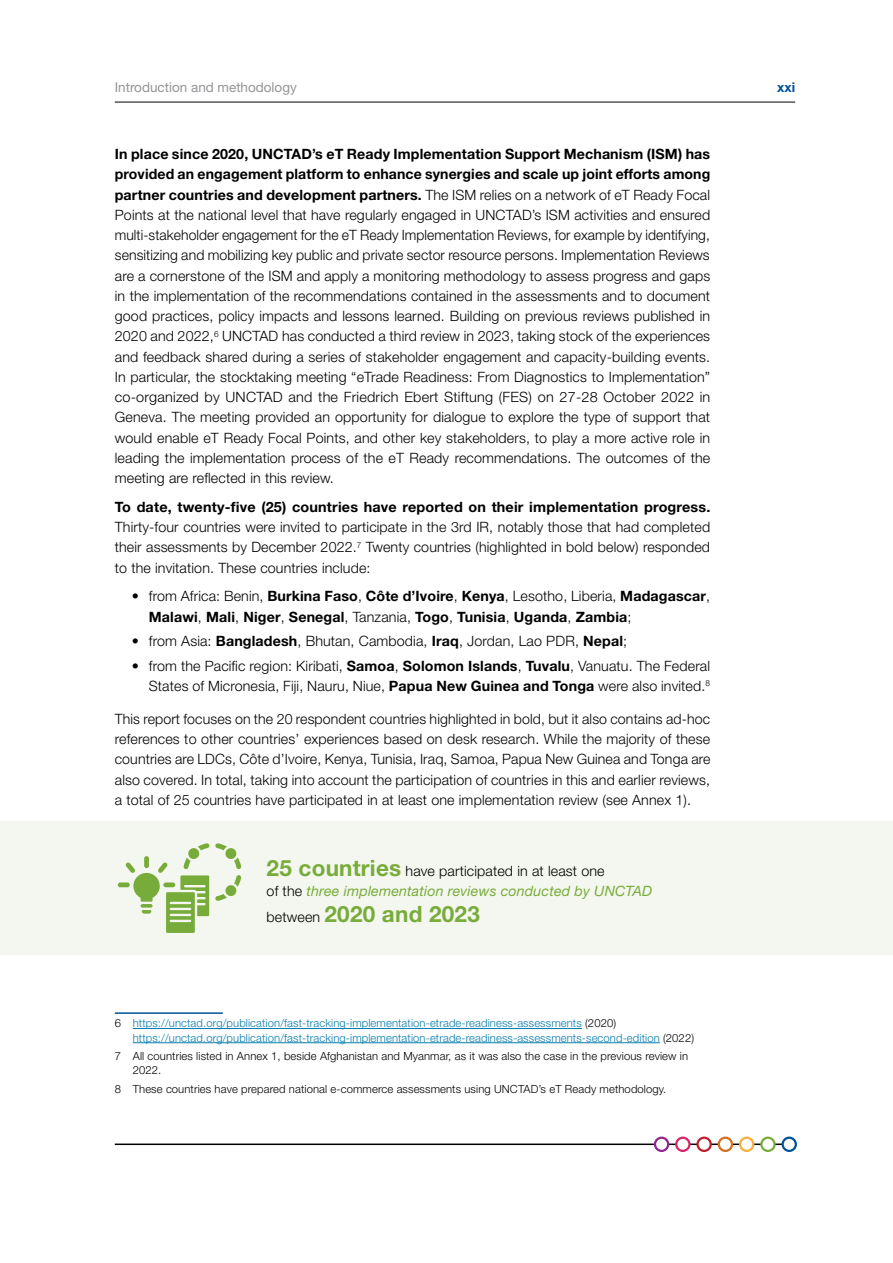
<style>
.page{position:relative;width:893px;height:1263px;background:#fff}
.page>*{position:absolute;margin:0;border:0;box-sizing:border-box;transform-origin:0 0}
.body{font:700 22.5px "Helvetica Neue LT Std";letter-spacing:.01em;color:#78ac3a}
.body-2{font:300 14.25px/20.2px "Helvetica Neue LT Std";letter-spacing:.01em;color:#000;text-align:justify}
.t1{font:700 14.25px/20.2px "Helvetica Neue LT Std";letter-spacing:.01em;color:#000}
.body-3{font:italic 14.25px/20.2px "Helvetica Neue LT Std";letter-spacing:.01em;color:#78ac3a}
.t2{font:13.5px "Helvetica Neue LT Std";color:#939598}
.t3{font:700 13.5px "Helvetica Neue LT Std";color:#00529c}
.Footnote{font:300 11.25px/14.2px "Helvetica Neue LT Std";letter-spacing:.01em;color:#087daf}
.Footnote-2{font:300 11.25px/14.2px "Helvetica Neue LT Std";letter-spacing:.01em;color:#000}
.s1{font-weight:700}
.s2{font-weight:300}
.s3{font-weight:700;font-style:normal;font-size:22.5px}
.s4{font-weight:300;font-style:normal;color:#000}
.s5{font-weight:300;font-size:14.25px;color:#000}
.s6{color:#000}
</style>
<div class="page">
<hr style="left:115px;top:102px;width:680px;height:1px;background:#000">
<hr style="left:115px;top:1143px;width:680px;height:2px;background:#000">
<svg style="left:783px;top:1138px;width:13px;height:13px"></svg>
<div style="left:781px;top:1136px;width:16px;height:16px;border:2px solid #00529c;border-radius:50%"></div>
<svg style="left:761px;top:1138px;width:13px;height:13px"></svg>
<div style="left:760px;top:1136px;width:16px;height:16px;border:2px solid #78ac3a;border-radius:50%"></div>
<svg style="left:740px;top:1138px;width:13px;height:13px"></svg>
<div style="left:739px;top:1136px;width:15px;height:16px;border:2px solid #f8af41;border-radius:50%"></div>
<svg style="left:719px;top:1138px;width:13px;height:13px"></svg>
<div style="left:718px;top:1136px;width:15px;height:16px;border:2px solid #da6e1f;border-radius:50%"></div>
<svg style="left:697px;top:1138px;width:14px;height:13px"></svg>
<div style="left:696px;top:1136px;width:16px;height:16px;border:2px solid #bd202f;border-radius:50%"></div>
<svg style="left:676px;top:1138px;width:13px;height:13px"></svg>
<div style="left:675px;top:1136px;width:16px;height:16px;border:2px solid #d8256a;border-radius:50%"></div>
<svg style="left:655px;top:1138px;width:13px;height:13px"></svg>
<div style="left:654px;top:1136px;width:15px;height:16px;border:2px solid #92278f;border-radius:50%"></div>
<div style="left:0;top:821px;width:893px;height:134px;background:#f4f7ef"></div>
<hr style="left:115px;top:1012px;width:108px;height:2px;background:#00529c">
<hr style="left:133px;top:1028px;width:449px;height:1px;background:#087daf">
<hr style="left:133px;top:1042px;width:527px;height:1px;background:#087daf">
<div style="left:118px;top:882px;width:12px;height:5px;background:#78ac3a;border-radius:2px"></div>
<svg style="left:125px;top:843px;width:116px;height:90px"></svg>
<p class="t2" style="left:115px;top:79px;width:184px">Introduction and methodology</p>
<p class="body-2" style="left:115px;top:144px;width:597px"><span class="s1">In place since 2020, UNCTAD’s eT Ready Implementation Support Mechanism (ISM) has provided an engagement platform to enhance synergies and scale up joint efforts among partner countries and development partners.</span> The ISM relies on a network of eT Ready Focal Points at the national level that have regularly engaged in UNCTAD’s ISM activities and ensured multi-stakeholder engagement for the eT Ready Implementation Reviews, for example by identifying, sensitizing and mobilizing key public and private sector resource persons. Implementation Reviews are a cornerstone of the ISM and apply a monitoring methodology to assess progress and gaps in the implementation of the recommendations contained in the assessments and to document good practices, policy impacts and lessons learned. Building on previous reviews published in 2020 and 2022,<sup>6</sup> UNCTAD has conducted a third review in 2023, taking stock of the experiences and feedback shared during a series of stakeholder engagement and capacity-building events.<br>In particular, the stocktaking meeting “eTrade Readiness: From Diagnostics to Implementation” co-organized by UNCTAD and the Friedrich Ebert Stiftung (FES) on 27-28 October 2022 in Geneva. The meeting provided an opportunity for dialogue to explore the type of support that would enable eT Ready Focal Points, and other key stakeholders, to play a more active role in leading the implementation process of the eT Ready recommendations. The outcomes of the meeting are reflected in this review.</p>
<p class="body-2" style="left:115px;top:496px;width:597px"><span class="s1">To date, twenty-five (25) countries have reported on their implementation progress.<br></span>Thirty-four countries were invited to participate in the 3rd IR, notably those that had completed their assessments by December 2022.<sup>7</sup> Twenty countries (highlighted in bold below) responded to the invitation. These countries include:</p>
<p class="t1" style="left:149px;top:586px;width:563px;text-indent:-17px"><span class="s2">• from Africa: Benin,</span> Burkina Faso<span class="s2">,</span> Côte d’Ivoire<span class="s2">,</span> Kenya<span class="s2">, Lesotho, Liberia,</span> Madagascar<span class="s2">,<br></span>Malawi<span class="s2">,</span> Mali<span class="s2">,</span> Niger<span class="s2">,</span> Senegal<span class="s2">, Tanzania,</span> Togo<span class="s2">,</span> Tunisia<span class="s2">,</span> Uganda<span class="s2">,</span> Zambia<span class="s2">;</span></p>
<p class="body-2" style="left:132px;top:631px;width:497px">• from Asia: <span class="s1">Bangladesh</span>, Bhutan, Cambodia, <span class="s1">Iraq</span>, Jordan, Lao PDR, <span class="s1">Nepal</span>;</p>
<p class="body-2" style="left:132px;top:655px;width:580px;text-align:right">• from the Pacific region: Kiribati, <span class="s1">Samoa</span>, <span class="s1">Solomon Islands</span>, <span class="s1">Tuvalu</span>, Vanuatu. The Federal<br>States of Micronesia, Fiji, Nauru, Niue, <span class="s1">Papua New Guinea and Tonga</span> were also invited.<sup>8</sup></p>
<p class="body-2" style="left:115px;top:708px;width:597px">This report focuses on the 20 respondent countries highlighted in bold, but it also contains ad-hoc references to other countries’ experiences based on desk research. While the majority of these countries are LDCs, Côte d’Ivoire, Kenya, Tunisia, Iraq, Samoa, Papua New Guinea and Tonga are also covered. In total, taking into account the participation of countries in this and earlier reviews, a total of 25 countries have participated in at least one implementation review (see Annex 1).</p>
<p class="body-3" style="left:267px;top:861px;width:387px"><span class="s3">25 countries</span> <span class="s4">have participated in at least one<br>of the</span> three implementation reviews conducted by UNCTAD</p>
<p class="body" style="left:267px;top:900px;width:215px"><span class="s5">between</span> 2020 and 2023</p>
<p class="Footnote" style="left:133px;top:1016px;width:563px;text-indent:-18px"><span class="s6">6</span> https://unctad.org/publication/fast-tracking-implementation-etrade-readiness-assessments <span class="s6">(2020) </span>https://unctad.org/publication/fast-tracking-implementation-etrade-readiness-assessments-second-edition <span class="s6">(2022)</span></p>
<p class="Footnote-2" style="left:133px;top:1049px;width:557px;text-indent:-18px">7 All countries listed in Annex 1, beside Afghanistan and Myanmar, as it was also the case in the previous review in<br>2022.</p>
<p class="Footnote-2" style="left:115px;top:1081px;width:553px">8 These countries have prepared national e-commerce assessments using UNCTAD’s eT Ready methodology.</p>
<p class="t3" style="left:777px;top:79px;width:19px">xxi</p>
</div>
